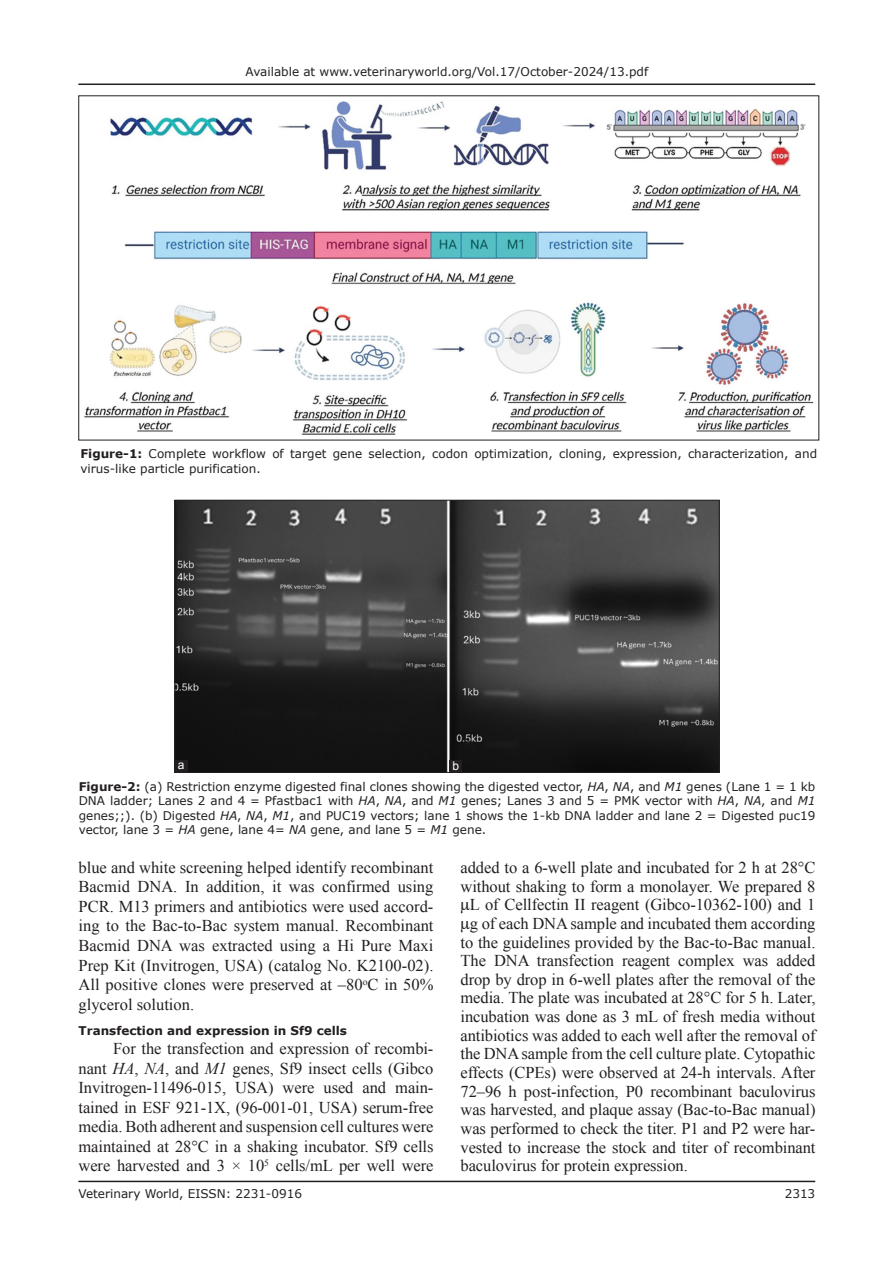
<style>
.page{position:relative;width:894px;height:1263px;background:#fff}
.page>*{position:absolute;margin:0;border:0;box-sizing:border-box;transform-origin:0 0}
.TX{font:16.5px/19.5px "Times New Roman";letter-spacing:-.005em;color:#231f20;text-align:justify}
.FGC{font:12px/14.5px "Verdana";color:#231f20}
.RF{font:12px "Verdana";color:#231f20}
.t1{font:700 12px "Verdana";color:#231f20}
.LABEL{font:12px "Arial";color:#fff}
.s1{font-weight:700}
.s2{font-style:italic}
</style>
<div class="page">
<hr style="left:78px;top:1180px;width:737px;height:2px;background:#231f20">
<hr style="left:78px;top:83px;width:737px;height:2px;background:#231f20">
<img style="left:84px;top:101px;width:730px;height:334px">
<img style="left:176px;top:502px;width:541px;height:268px">
<div style="left:174px;top:500px;width:545px;height:272px;border:1px solid #231f20"></div>
<div style="left:449px;top:759px;width:13px;height:13px;background:#231f20"></div>
<div style="left:175px;top:760px;width:12px;height:12px;background:#231f20"></div>
<p class="FGC" style="left:245px;top:64px;width:404px">Available at www.veterinaryworld.org/Vol.17/October-2024/13.pdf</p>
<p class="FGC" style="left:80px;top:447px;width:738px"><span class="s1">Figure-1:</span> Complete workflow of target gene selection, codon optimization, cloning, expression, characterization, and virus-like particle purification.</p>
<p class="LABEL" style="left:178px;top:757px;width:8px">a</p>
<p class="LABEL" style="left:452px;top:758px;width:8px">b</p>
<p class="FGC" style="left:79px;top:779px;width:738px;text-align:justify"><span class="s1">Figure-2:</span> (a) Restriction enzyme digested final clones showing the digested vector, <span class="s2">HA</span>, <span class="s2">NA</span>, and <span class="s2">M1</span> genes (Lane 1 = 1 kb DNA ladder; Lanes 2 and 4 = Pfastbac1 with <span class="s2">HA</span>, <span class="s2">NA</span>, and <span class="s2">M1</span> genes; Lanes 3 and 5 = PMK vector with <span class="s2">HA</span>, <span class="s2">NA</span>, and <span class="s2">M1 </span>genes;;). (b) Digested <span class="s2">HA</span>, <span class="s2">NA</span>, <span class="s2">M1</span>, and PUC19 vectors; lane 1 shows the 1-kb DNA ladder and lane 2 = Digested puc19 vector, lane 3 = <span class="s2">HA</span> gene, lane 4= <span class="s2">NA</span> gene, and lane 5 = <span class="s2">M1</span> gene.</p>
<p class="TX" style="left:78px;top:857px;width:356px">blue and white screening helped identify recombinant Bacmid DNA. In addition, it was confirmed using PCR. M13 primers and antibiotics were used accord&shy;ing to the Bac-to-Bac system manual. Recombinant Bacmid DNA was extracted using a Hi Pure Maxi Prep Kit (Invitrogen, USA) (catalog No. K2100-02).<br>All positive clones were preserved at –80<sup>o</sup>C in 50% glycerol solution.</p>
<h2 class="t1" style="left:78px;top:1021px;width:270px">Transfection and expression in Sf9 cells</h2>
<p class="TX" style="left:78px;top:1038px;width:356px;text-indent:34px">For the transfection and expression of recombi&shy;nant <span class="s2">HA</span>, <span class="s2">NA</span>, and <span class="s2">M1</span> genes, Sf9 insect cells (Gibco Invitrogen-11496-015, USA) were used and main&shy;tained in ESF 921-1X, (96-001-01, USA) serum-free media. Both adherent and suspension cell cultures were maintained at 28°C in a shaking incubator. Sf9 cells were harvested and 3 × 10<sup>5</sup> cells/mL per well were</p>
<p class="TX" style="left:460px;top:857px;width:356px">added to a 6-well plate and incubated for 2 h at 28°C</p>
<p class="TX" style="left:460px;top:875px;width:356px">without shaking to form a monolayer. We prepared 8</p>
<p class="TX" style="left:470px;top:894px;width:347px">L of Cellfectin II reagent (Gibco-10362-100) and 1</p>
<p class="TX" style="left:470px;top:913px;width:347px">g of each DNA sample and incubated them according</p>
<p class="TX" style="left:460px;top:931px;width:356px">to the guidelines provided by the Bac-to-Bac manual.</p>
<p class="TX" style="left:460px;top:950px;width:356px">The DNA transfection reagent complex was added</p>
<p class="TX" style="left:460px;top:969px;width:356px">drop by drop in 6-well plates after the removal of the</p>
<p class="TX" style="left:460px;top:987px;width:356px">media. The plate was incubated at 28°C for 5 h. Later,</p>
<p class="TX" style="left:460px;top:1006px;width:356px">incubation was done as 3 mL of fresh media without</p>
<p class="TX" style="left:460px;top:1025px;width:356px">antibiotics was added to each well after the removal of</p>
<p class="TX" style="left:460px;top:1043px;width:356px">the DNA sample from the cell culture plate. Cytopathic</p>
<p class="TX" style="left:460px;top:1062px;width:356px">effects (CPEs) were observed at 24-h intervals. After</p>
<p class="TX" style="left:460px;top:1081px;width:356px">72–96 h post-infection, P0 recombinant baculovirus</p>
<p class="TX" style="left:460px;top:1099px;width:356px">was harvested, and plaque assay (Bac-to-Bac manual)</p>
<p class="TX" style="left:460px;top:1118px;width:356px">was performed to check the titer. P1 and P2 were har-</p>
<p class="TX" style="left:460px;top:1136px;width:356px">vested to increase the stock and titer of recombinant</p>
<p class="TX" style="left:460px;top:1155px;width:229px">baculovirus for protein expression.</p>
<p class="RF" style="left:78px;top:1185px;width:225px">Veterinary World, EISSN: 2231-0916</p>
<p class="RF" style="left:784px;top:1185px;width:32px">2313</p>
</div>
